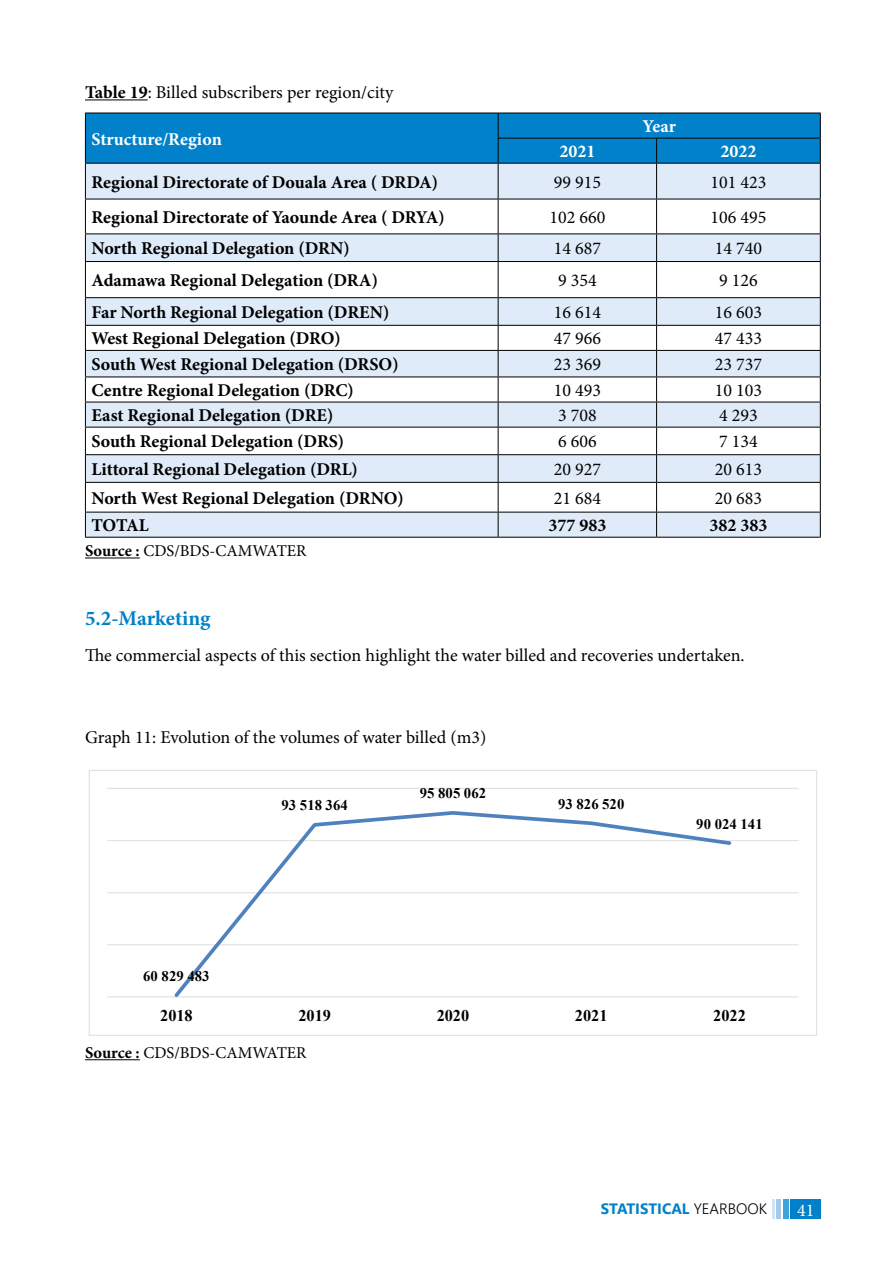
<style>
.page{position:relative;width:893px;height:1263px;background:#fff}
.page>*{position:absolute;margin:0;border:0;box-sizing:border-box;transform-origin:0 0}
.t1{font:700 21px "Minion Pro";letter-spacing:-.005em;color:#0081c9}
.t2{font:700 18px "Minion Pro";color:#000}
.t3{font:18px "Minion Pro";color:#000}
.t4{font:700 18px "Minion Pro";color:#fff}
.t5{font:18px "Minion Pro";color:#fff}
.t6{font:16.5px "Minion Pro";color:#000}
.t7{font:700 16.35px "Times New Roman";letter-spacing:.005em;color:#000}
.t8{font:700 15px "Segoe UI";color:#0081c9}
.t9{font:700 14.7px "Times New Roman";letter-spacing:.005em;color:#000}
.s1{font-weight:700}
.s2{font-weight:300;color:#000}
</style>
<div class="page">
<div style="left:790px;top:1199px;width:31px;height:20px;background:#0081c9"></div>
<div style="left:783px;top:1199px;width:5px;height:20px;background:#3fa2db"></div>
<hr style="left:777px;top:1199px;width:4px;height:20px;background:#a3c9ec">
<hr style="left:772px;top:1199px;width:2px;height:20px;background:#d3e4f6">
<hr style="left:85px;top:1059px;width:55px;height:1px;background:#000">
<hr style="left:85px;top:99px;width:63px;height:1px;background:#000">
<hr style="left:85px;top:558px;width:55px;height:1px;background:#000">
<svg style="left:86px;top:164px;width:734px;height:373px;fill:#dfebf9"></svg>
<div style="left:85px;top:113px;width:736px;height:50px;background:#0081c9"></div>
<hr style="left:85px;top:163px;width:413px;height:1px;background:#000">
<hr style="left:85px;top:164px;width:1px;height:35px;background:#000">
<hr style="left:498px;top:163px;width:159px;height:1px;background:#000">
<hr style="left:498px;top:164px;width:1px;height:35px;background:#000">
<hr style="left:657px;top:163px;width:164px;height:1px;background:#000">
<hr style="left:656px;top:164px;width:1px;height:35px;background:#000">
<hr style="left:820px;top:164px;width:1px;height:35px;background:#000">
<hr style="left:85px;top:199px;width:413px;height:1px;background:#000">
<hr style="left:85px;top:199px;width:1px;height:34px;background:#000">
<hr style="left:498px;top:199px;width:159px;height:1px;background:#000">
<hr style="left:498px;top:199px;width:1px;height:34px;background:#000">
<hr style="left:657px;top:199px;width:164px;height:1px;background:#000">
<hr style="left:656px;top:199px;width:1px;height:34px;background:#000">
<hr style="left:820px;top:199px;width:1px;height:34px;background:#000">
<hr style="left:85px;top:233px;width:413px;height:1px;background:#000">
<svg style="left:85px;top:234px;width:1px;height:27px"></svg>
<hr style="left:498px;top:233px;width:159px;height:1px;background:#000">
<svg style="left:498px;top:234px;width:1px;height:27px"></svg>
<hr style="left:657px;top:233px;width:164px;height:1px;background:#000">
<svg style="left:656px;top:234px;width:1px;height:27px"></svg>
<svg style="left:820px;top:234px;width:1px;height:27px"></svg>
<hr style="left:85px;top:261px;width:413px;height:1px;background:#000">
<hr style="left:85px;top:262px;width:1px;height:35px;background:#000">
<hr style="left:498px;top:261px;width:159px;height:1px;background:#000">
<hr style="left:498px;top:262px;width:1px;height:35px;background:#000">
<hr style="left:657px;top:261px;width:164px;height:1px;background:#000">
<hr style="left:656px;top:262px;width:1px;height:35px;background:#000">
<hr style="left:820px;top:262px;width:1px;height:35px;background:#000">
<hr style="left:85px;top:297px;width:413px;height:1px;background:#000">
<hr style="left:498px;top:297px;width:159px;height:1px;background:#000">
<hr style="left:657px;top:297px;width:164px;height:1px;background:#000">
<hr style="left:85px;top:325px;width:413px;height:1px;background:#000">
<hr style="left:498px;top:325px;width:159px;height:1px;background:#000">
<hr style="left:657px;top:325px;width:164px;height:1px;background:#000">
<hr style="left:85px;top:350px;width:413px;height:1px;background:#000">
<hr style="left:498px;top:350px;width:159px;height:1px;background:#000">
<hr style="left:657px;top:350px;width:164px;height:1px;background:#000">
<hr style="left:85px;top:377px;width:413px;height:1px;background:#000">
<hr style="left:498px;top:377px;width:159px;height:1px;background:#000">
<hr style="left:657px;top:377px;width:164px;height:1px;background:#000">
<hr style="left:85px;top:402px;width:413px;height:1px;background:#000">
<hr style="left:498px;top:402px;width:159px;height:1px;background:#000">
<hr style="left:657px;top:402px;width:164px;height:1px;background:#000">
<hr style="left:85px;top:427px;width:413px;height:1px;background:#000">
<hr style="left:498px;top:427px;width:159px;height:1px;background:#000">
<hr style="left:657px;top:427px;width:164px;height:1px;background:#000">
<hr style="left:85px;top:454px;width:413px;height:1px;background:#000">
<hr style="left:498px;top:454px;width:159px;height:1px;background:#000">
<hr style="left:657px;top:454px;width:164px;height:1px;background:#000">
<hr style="left:85px;top:482px;width:413px;height:1px;background:#000">
<hr style="left:498px;top:482px;width:159px;height:1px;background:#000">
<hr style="left:657px;top:482px;width:164px;height:1px;background:#000">
<hr style="left:85px;top:512px;width:413px;height:1px;background:#000">
<svg style="left:85px;top:298px;width:1px;height:239px"></svg>
<hr style="left:498px;top:512px;width:159px;height:1px;background:#000">
<svg style="left:498px;top:298px;width:1px;height:239px"></svg>
<hr style="left:657px;top:512px;width:164px;height:1px;background:#000">
<svg style="left:656px;top:298px;width:1px;height:239px"></svg>
<svg style="left:820px;top:298px;width:1px;height:239px"></svg>
<hr style="left:85px;top:537px;width:413px;height:1px;background:#000">
<hr style="left:498px;top:537px;width:159px;height:1px;background:#000">
<hr style="left:657px;top:537px;width:164px;height:1px;background:#000">
<hr style="left:107px;top:944px;width:691px;height:1px;background:#e3e3e3">
<hr style="left:107px;top:892px;width:691px;height:1px;background:#e3e3e3">
<hr style="left:107px;top:840px;width:691px;height:1px;background:#e3e3e3">
<hr style="left:107px;top:788px;width:691px;height:1px;background:#e3e3e3">
<hr style="left:107px;top:996px;width:691px;height:1px;background:#e3e3e3">
<svg style="left:171px;top:811px;width:563px;height:187px"></svg>
<div style="left:89px;top:770px;width:728px;height:266px;border:1px solid #e3e3e3"></div>
<p class="t3" style="left:85px;top:80px;width:310px"><span class="s1">Table 19</span>: Billed subscribers per region/city</p>
<p class="t4" style="left:91px;top:126px;width:132px">Structure/Region</p>
<p class="t4" style="left:642px;top:114px;width:35px">Year</p>
<p class="t4" style="left:559px;top:139px;width:37px">2021</p>
<p class="t4" style="left:720px;top:139px;width:37px">2022</p>
<p class="t2" style="left:91px;top:169px;width:348px">Regional Directorate of Douala Area ( DRDA)</p>
<p class="t3" style="left:554px;top:170px;width:49px">99 915</p>
<p class="t3" style="left:710px;top:170px;width:57px">101 423</p>
<p class="t2" style="left:91px;top:205px;width:355px">Regional Directorate of Yaounde Area ( DRYA)</p>
<p class="t3" style="left:549px;top:205px;width:57px">102 660</p>
<p class="t3" style="left:710px;top:205px;width:57px">106 495</p>
<p class="t2" style="left:91px;top:236px;width:260px">North Regional Delegation (DRN)</p>
<p class="t3" style="left:554px;top:236px;width:49px">14 687</p>
<p class="t3" style="left:715px;top:236px;width:49px">14 740</p>
<p class="t2" style="left:91px;top:268px;width:288px">Adamawa Regional Delegation (DRA)</p>
<p class="t3" style="left:558px;top:268px;width:40px">9 354</p>
<p class="t3" style="left:719px;top:268px;width:40px">9 126</p>
<p class="t2" style="left:91px;top:300px;width:299px">Far North Regional Delegation (DREN)</p>
<p class="t3" style="left:554px;top:300px;width:49px">16 614</p>
<p class="t3" style="left:715px;top:300px;width:49px">16 603</p>
<p class="t2" style="left:91px;top:326px;width:251px">West Regional Delegation (DRO)</p>
<p class="t3" style="left:554px;top:327px;width:49px">47 966</p>
<p class="t3" style="left:715px;top:327px;width:49px">47 433</p>
<p class="t2" style="left:91px;top:352px;width:309px">South West Regional Delegation (DRSO)</p>
<p class="t3" style="left:554px;top:352px;width:49px">23 369</p>
<p class="t3" style="left:715px;top:352px;width:49px">23 737</p>
<p class="t2" style="left:91px;top:378px;width:264px">Centre Regional Delegation (DRC)</p>
<p class="t3" style="left:554px;top:378px;width:49px">10 493</p>
<p class="t3" style="left:715px;top:378px;width:49px">10 103</p>
<p class="t2" style="left:91px;top:403px;width:243px">East Regional Delegation (DRE)</p>
<p class="t3" style="left:558px;top:403px;width:40px">3 708</p>
<p class="t3" style="left:719px;top:403px;width:40px">4 293</p>
<p class="t2" style="left:91px;top:429px;width:254px">South Regional Delegation (DRS)</p>
<p class="t3" style="left:558px;top:430px;width:40px">6 606</p>
<p class="t3" style="left:719px;top:430px;width:40px">7 134</p>
<p class="t2" style="left:91px;top:457px;width:268px">Littoral Regional Delegation (DRL)</p>
<p class="t3" style="left:554px;top:457px;width:49px">20 927</p>
<p class="t3" style="left:715px;top:457px;width:49px">20 613</p>
<p class="t2" style="left:91px;top:485px;width:314px">North West Regional Delegation (DRNO)</p>
<p class="t3" style="left:554px;top:486px;width:49px">21 684</p>
<p class="t3" style="left:715px;top:486px;width:49px">20 683</p>
<p class="t2" style="left:91px;top:513px;width:59px">TOTAL</p>
<p class="t2" style="left:548px;top:513px;width:59px">377 983</p>
<p class="t2" style="left:709px;top:513px;width:59px">382 383</p>
<p class="t6" style="left:85px;top:540px;width:223px"><span class="s1">Source :</span> CDS/BDS-CAMWATER</p>
<p class="t1" style="left:85px;top:604px;width:127px">5.2-Marketing</p>
<p class="t3" style="left:85px;top:643px;width:661px">The commercial aspects of this section highlight the water billed and recoveries undertaken.</p>
<p class="t3" style="left:85px;top:726px;width:403px">Graph 11: Evolution of the volumes of water billed (m3)</p>
<p class="t9" style="left:143px;top:965px;width:68px">60 829 483</p>
<p class="t9" style="left:281px;top:795px;width:68px">93 518 364</p>
<p class="t9" style="left:420px;top:783px;width:68px">95 805 062</p>
<p class="t9" style="left:558px;top:793px;width:68px">93 826 520</p>
<p class="t9" style="left:696px;top:813px;width:68px">90 024 141</p>
<p class="t7" style="left:160px;top:1004px;width:34px">2018</p>
<p class="t7" style="left:298px;top:1004px;width:34px">2019</p>
<p class="t7" style="left:437px;top:1004px;width:34px">2020</p>
<p class="t7" style="left:575px;top:1004px;width:34px">2021</p>
<p class="t7" style="left:713px;top:1004px;width:34px">2022</p>
<p class="t6" style="left:85px;top:1042px;width:223px"><span class="s1">Source :</span> CDS/BDS-CAMWATER</p>
<p class="t8" style="left:601px;top:1194px;width:168px">STATISTICAL <span class="s2">YEARBOOK</span></p>
<p class="t5" style="left:797px;top:1198px;width:19px">41</p>
</div>
